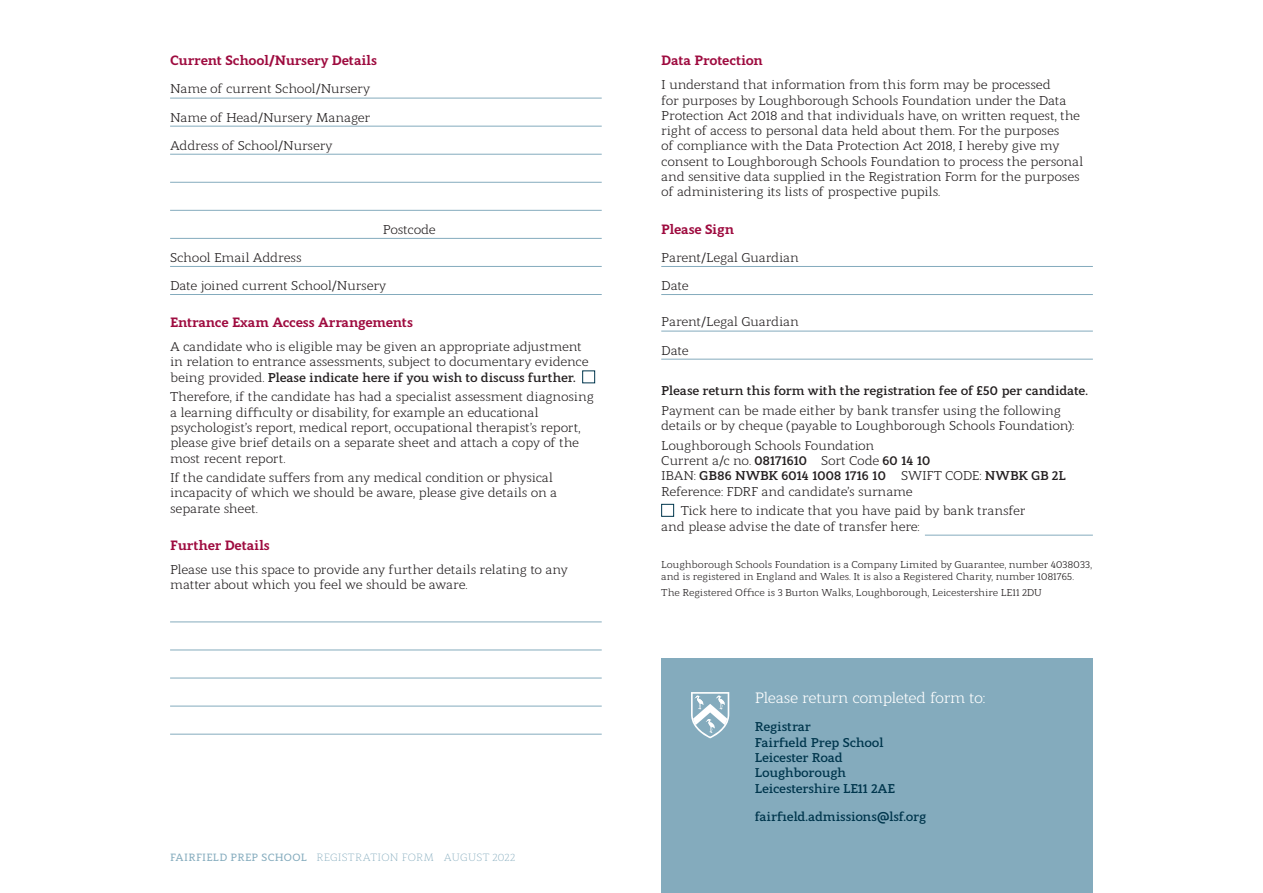
<style>
.page{position:relative;width:1263px;height:893px;background:#fff}
.page>*{position:absolute;margin:0;border:0;box-sizing:border-box;transform-origin:0 0}
.Form_-_no_line_under{font:15px "Modum";letter-spacing:-.03em;color:#fff}
.Form_-_sub_head{font:800 13.5px "Modum";letter-spacing:-.02em;color:#9e0b3f}
.Form_-_no_line_under-2{font:12.75px/15.3px "Modum";letter-spacing:-.025em;color:#231f20}
.Form_-_line_under{font:12.75px/15.3px "Modum";letter-spacing:-.02em;color:#231f20}
.Form_-_no_line_under-3{font:700 12.75px/15.3px "Modum";letter-spacing:-.015em;color:#00364d}
.Form_-_no_line_under-4{font:700 12.75px "Modum";letter-spacing:-.02em;color:#231f20}
.t1{font:300 10.5px "Modum";letter-spacing:.02em;color:#84abbd}
.Form_-_no_line_under-5{font:10.05px/12px "Modum";letter-spacing:-.01em;color:#231f20}
.s1{font-weight:700}
.s2{font-weight:500}
</style>
<div class="page">
<hr style="left:170px;top:98px;width:432px;height:1px;background:#84abbd">
<hr style="left:170px;top:126px;width:432px;height:1px;background:#84abbd">
<hr style="left:170px;top:154px;width:432px;height:1px;background:#84abbd">
<hr style="left:170px;top:182px;width:432px;height:1px;background:#84abbd">
<hr style="left:170px;top:210px;width:432px;height:1px;background:#84abbd">
<hr style="left:170px;top:238px;width:432px;height:1px;background:#84abbd">
<hr style="left:170px;top:266px;width:432px;height:1px;background:#84abbd">
<hr style="left:170px;top:294px;width:432px;height:1px;background:#84abbd">
<hr style="left:170px;top:621px;width:432px;height:1px;background:#84abbd">
<hr style="left:170px;top:650px;width:432px;height:1px;background:#84abbd">
<hr style="left:170px;top:678px;width:432px;height:1px;background:#84abbd">
<hr style="left:170px;top:706px;width:432px;height:1px;background:#84abbd">
<hr style="left:170px;top:734px;width:432px;height:1px;background:#84abbd">
<div style="left:582px;top:370px;width:13px;height:13px;border:1px solid #00364d"></div>
<hr style="left:661px;top:266px;width:432px;height:1px;background:#84abbd">
<hr style="left:661px;top:294px;width:432px;height:1px;background:#84abbd">
<hr style="left:661px;top:331px;width:432px;height:1px;background:#84abbd">
<hr style="left:661px;top:359px;width:432px;height:1px;background:#84abbd">
<hr style="left:925px;top:535px;width:168px;height:1px;background:#84abbd">
<div style="left:661px;top:504px;width:13px;height:13px;border:1px solid #00364d"></div>
<div style="left:661px;top:658px;width:432px;height:235px;background:#84abbd"></div>
<svg style="left:691px;top:692px;width:38px;height:46px"></svg>
<p class="Form_-_sub_head" style="left:170px;top:50px;width:209px">Current School/Nursery Details</p>
<p class="Form_-_line_under" style="left:170px;top:80px;width:202px">Name of current School/Nursery</p>
<p class="Form_-_line_under" style="left:170px;top:108px;width:202px">Name of Head/Nursery Manager</p>
<p class="Form_-_line_under" style="left:170px;top:136px;width:164px">Address of School/Nursery</p>
<p class="Form_-_line_under" style="left:383px;top:220px;width:55px">Postcode</p>
<p class="Form_-_line_under" style="left:170px;top:248px;width:133px">School Email Address</p>
<p class="Form_-_line_under" style="left:170px;top:277px;width:218px">Date joined current School/Nursery</p>
<p class="Form_-_sub_head" style="left:170px;top:312px;width:244px">Entrance Exam Access Arrangements</p>
<p class="Form_-_no_line_under-2" style="left:170px;top:338px;width:420px">A candidate who is eligible may be given an appropriate adjustment in relation to entrance assessments, subject to documentary evidence being provided. <span class="s1">Please indicate here if you wish to discuss further.</span></p>
<p class="Form_-_no_line_under-2" style="left:170px;top:388px;width:425px">Therefore, if the candidate has had a specialist assessment diagnosing a learning difficulty or disability, for example an educational psychologist’s report, medical report, occupational therapist’s report, please give brief details on a separate sheet and attach a copy of the most recent report.</p>
<p class="Form_-_no_line_under-2" style="left:170px;top:469px;width:389px">If the candidate suffers from any medical condition or physical incapacity of which we should be aware, please give details on a separate sheet.</p>
<p class="Form_-_sub_head" style="left:170px;top:534px;width:101px">Further Details</p>
<p class="Form_-_no_line_under-2" style="left:170px;top:561px;width:399px">Please use this space to provide any further details relating to any matter about which you feel we should be aware.</p>
<p class="t1" style="left:170px;top:849px;width:346px"><span class="s2">FAIRFIELD PREP SCHOOL</span> REGISTRATION FORM AUGUST 2022</p>
<p class="Form_-_sub_head" style="left:661px;top:50px;width:103px">Data Protection</p>
<p class="Form_-_no_line_under-2" style="left:661px;top:76px;width:424px">I understand that information from this form may be processed<br>for purposes by Loughborough Schools Foundation under the Data Protection Act 2018 and that individuals have, on written request, the right of access to personal data held about them. For the purposes<br>of compliance with the Data Protection Act 2018, I hereby give my consent to Loughborough Schools Foundation to process the personal and sensitive data supplied in the Registration Form for the purposes of administering its lists of prospective pupils.</p>
<p class="Form_-_sub_head" style="left:661px;top:218px;width:74px">Please Sign</p>
<p class="Form_-_line_under" style="left:661px;top:249px;width:139px">Parent/Legal Guardian</p>
<p class="Form_-_line_under" style="left:661px;top:277px;width:29px">Date</p>
<p class="Form_-_line_under" style="left:661px;top:313px;width:139px">Parent/Legal Guardian</p>
<p class="Form_-_line_under" style="left:661px;top:341px;width:29px">Date</p>
<p class="Form_-_no_line_under-4" style="left:661px;top:381px;width:428px">Please return this form with the registration fee of £50 per candidate.</p>
<p class="Form_-_no_line_under-2" style="left:661px;top:402px;width:415px">Payment can be made either by bank transfer using the following details or by cheque (payable to Loughborough Schools Foundation):</p>
<p class="Form_-_no_line_under-2" style="left:661px;top:436px;width:406px">Loughborough Schools Foundation<br>Current a/c no. <span class="s1">08171610</span> Sort Code <span class="s1">60 14 10<br></span>IBAN: <span class="s1">GB86 NWBK 6014 1008 1716 10</span> SWIFT CODE: <span class="s1">NWBK GB 2L </span>Reference: FDRF and candidate’s surname</p>
<p class="Form_-_line_under" style="left:661px;top:502px;width:365px;text-indent:19px">Tick here to indicate that you have paid by bank transfer and please advise the date of transfer here:</p>
<p class="Form_-_no_line_under-5" style="left:661px;top:557px;width:432px">Loughborough Schools Foundation is a Company Limited by Guarantee, number 4038033, and is registered in England and Wales. It is also a Registered Charity, number 1081765.</p>
<p class="Form_-_no_line_under-5" style="left:661px;top:586px;width:382px">The Registered Office is 3 Burton Walks, Loughborough, Leicestershire LE11 2DU</p>
<p class="Form_-_no_line_under" style="left:755px;top:687px;width:232px">Please return completed form to:</p>
<p class="Form_-_no_line_under-3" style="left:755px;top:718px;width:142px">Registrar<br>Fairfield Prep School<br>Leicester Road<br>Loughborough<br>Leicestershire LE11 2AE</p>
<p class="Form_-_no_line_under-3" style="left:755px;top:807px;width:173px">fairfield.admissions@lsf.org</p>
</div>
